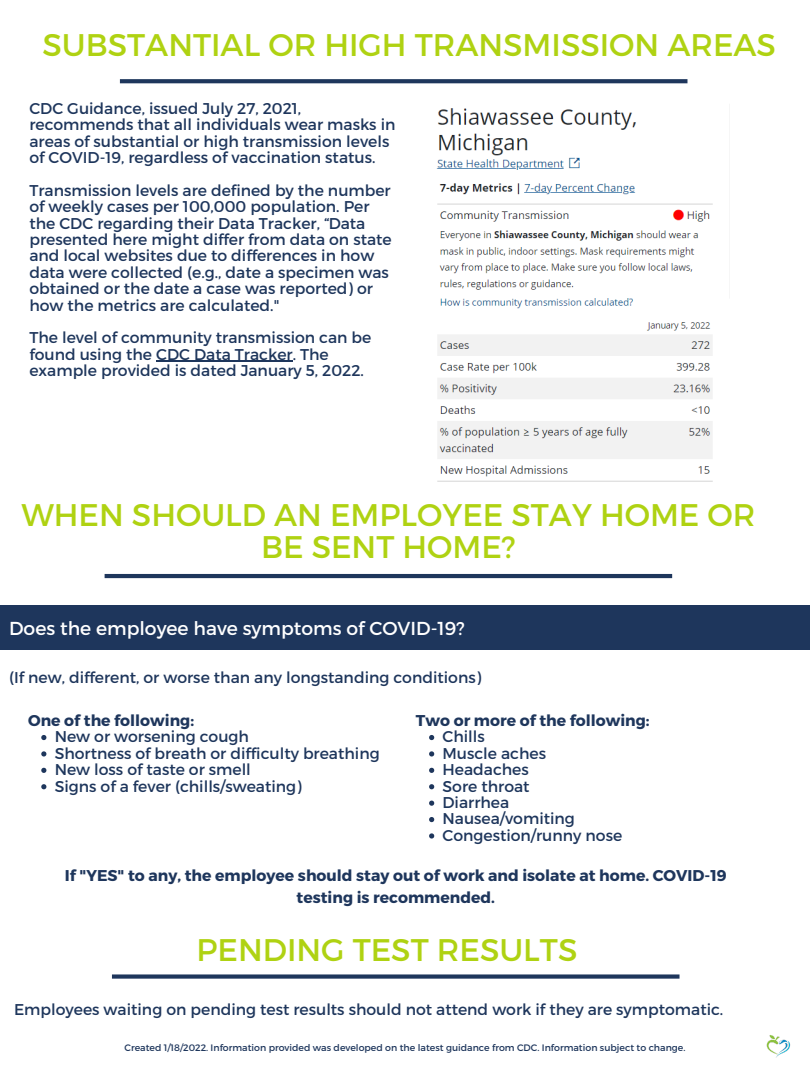
<style>
.page{position:relative;width:810px;height:1080px;background:#fff}
.page>*{position:absolute;margin:0;border:0;box-sizing:border-box;transform-origin:0 0}
.t1{font:31.25px/32.4px "Montserrat";color:#afd212;text-align:center}
.t2{font:18.75px "Montserrat";color:#fff}
.t3{font:15.62px/16.4px "Montserrat";color:#1e365c}
.t4{font:700 15.62px/21.6px "Montserrat";color:#1e365c;text-align:center}
.t5{font:9.38px "Montserrat";color:#1e365c}
</style>
<div class="page">
<hr style="left:105px;top:574px;width:567px;height:4px;background:#1e365c">
<img style="left:436px;top:108px;width:277px;height:374px">
<svg style="left:120px;top:79px;width:567px;height:4px;background:#253d61"></svg>
<div style="left:0;top:605px;width:810px;height:44px;background:#1e365c"></div>
<img style="left:766px;top:1035px;width:25px;height:23px">
<hr style="left:156px;top:361px;width:137px;height:1px;background:#1e365c">
<svg style="left:41px;top:735px;width:5px;height:5px"></svg>
<svg style="left:41px;top:751px;width:5px;height:6px"></svg>
<svg style="left:41px;top:768px;width:5px;height:5px"></svg>
<svg style="left:41px;top:784px;width:5px;height:5px"></svg>
<svg style="left:429px;top:735px;width:5px;height:5px"></svg>
<svg style="left:429px;top:751px;width:5px;height:6px"></svg>
<svg style="left:429px;top:768px;width:5px;height:5px"></svg>
<svg style="left:429px;top:784px;width:5px;height:5px"></svg>
<svg style="left:429px;top:801px;width:5px;height:5px"></svg>
<svg style="left:429px;top:817px;width:5px;height:5px"></svg>
<svg style="left:429px;top:833px;width:5px;height:6px"></svg>
<svg style="left:112px;top:974px;width:568px;height:5px;background:#425676"></svg>
<p class="t1" style="left:42px;top:27px;width:735px">SUBSTANTIAL OR HIGH TRANSMISSION AREAS</p>
<p class="t3" style="left:29px;top:99px;width:368px">CDC Guidance, issued July 27, 2021, recommends that all individuals wear masks in areas of substantial or high transmission levels of COVID-19, regardless of vaccination status.</p>
<p class="t3" style="left:29px;top:181px;width:364px">Transmission levels are defined by the number of weekly cases per 100,000 population. Per the CDC regarding their Data Tracker, “Data presented here might differ from data on state and local websites due to differences in how data were collected (e.g., date a specimen was obtained or the date a case was reported) or how the metrics are calculated."</p>
<p class="t3" style="left:29px;top:329px;width:344px">The level of community transmission can be found using the CDC Data Tracker. The example provided is dated January 5, 2022.</p>
<p class="t1" style="left:22px;top:497px;width:735px">WHEN SHOULD AN EMPLOYEE STAY HOME OR<br>BE SENT HOME?</p>
<p class="t2" style="left:9px;top:616px;width:457px">Does the employee have symptoms of COVID-19?</p>
<p class="t3" style="left:9px;top:669px;width:474px">(If new, different, or worse than any longstanding conditions)</p>
<p class="t4" style="left:28px;top:709px;width:167px">One of the following:</p>
<p class="t3" style="left:55px;top:728px;width:196px">New or worsening cough</p>
<p class="t3" style="left:55px;top:744px;width:327px">Shortness of breath or difficulty breathing</p>
<p class="t3" style="left:55px;top:761px;width:198px">New loss of taste or smell</p>
<p class="t3" style="left:55px;top:777px;width:248px">Signs of a fever (chills/sweating)</p>
<p class="t4" style="left:416px;top:709px;width:235px">Two or more of the following:</p>
<p class="t3" style="left:443px;top:728px;width:44px">Chills</p>
<p class="t3" style="left:443px;top:744px;width:105px">Muscle aches</p>
<p class="t3" style="left:443px;top:761px;width:88px">Headaches</p>
<p class="t3" style="left:443px;top:777px;width:89px">Sore throat</p>
<p class="t3" style="left:443px;top:794px;width:68px">Diarrhea</p>
<p class="t3" style="left:443px;top:810px;width:134px">Nausea/vomiting</p>
<p class="t3" style="left:443px;top:826px;width:181px">Congestion/runny nose</p>
<p class="t4" style="left:65px;top:864px;width:663px">If "YES" to any, the employee should stay out of work and isolate at home. COVID-19 testing is recommended.</p>
<p class="t1" style="left:197px;top:932px;width:382px">PENDING TEST RESULTS</p>
<p class="t3" style="left:14px;top:1000px;width:711px">Employees waiting on pending test results should not attend work if they are symptomatic.</p>
<p class="t5" style="left:124px;top:1042px;width:563px">Created 1/18/2022. Information provided was developed on the latest guidance from CDC. Information subject to change.</p>
</div>
